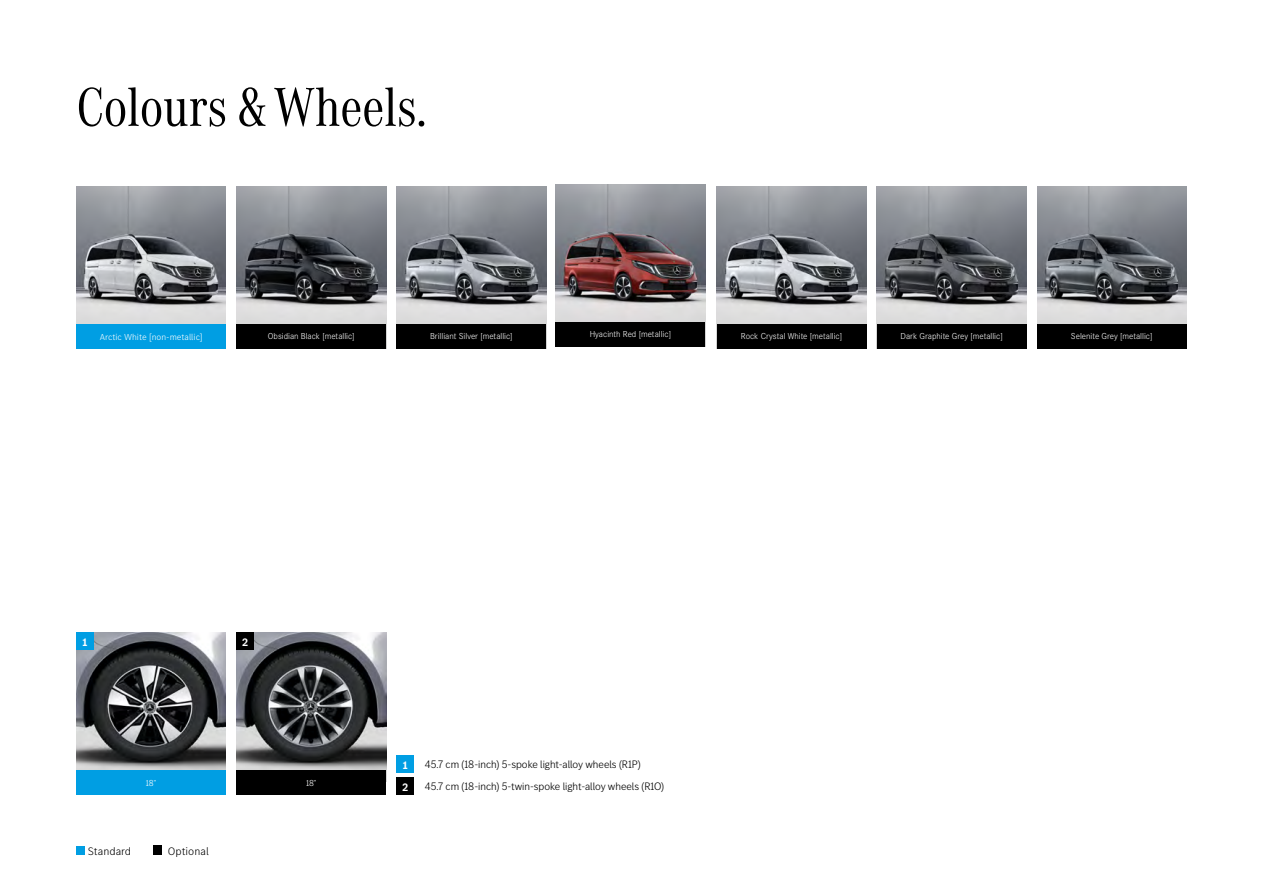
<style>
.page{position:relative;width:1263px;height:893px;background:#fff}
.page>*{position:absolute;margin:0;border:0;box-sizing:border-box;transform-origin:0 0}
.t1{font:57px "MB Corpo A Title Cond";color:#000}
.t2{font:300 11.25px "MB Corpo S Title";color:#000}
.t3{font:300 11.25px "MB Corpo S Text";color:#000}
.t4{font:700 11.25px "MB Corpo S Title";color:#fff}
.t5{font:700 11.25px "MB Corpo S Text";color:#fff}
.t6{font:300 9px "Corporate S Pro";color:#fff}
.t7{font:300 9px "MB Corpo S Text";color:#fff}
.t8{font:300 9px "MB Corpo S Title";color:#fff}
</style>
<div class="page">
<img style="left:237px;top:187px;width:149px;height:137px">
<img style="left:77px;top:187px;width:149px;height:137px">
<img style="left:397px;top:187px;width:149px;height:137px">
<img style="left:717px;top:187px;width:149px;height:137px">
<img style="left:1037px;top:187px;width:149px;height:137px">
<img style="left:877px;top:187px;width:149px;height:137px">
<img style="left:556px;top:184px;width:149px;height:138px">
<div style="left:237px;top:324px;width:149px;height:25px;background:#000"></div>
<div style="left:77px;top:324px;width:149px;height:25px;background:#009ee3"></div>
<div style="left:877px;top:324px;width:149px;height:25px;background:#000"></div>
<div style="left:556px;top:322px;width:149px;height:24px;background:#000"></div>
<div style="left:397px;top:324px;width:149px;height:25px;background:#000"></div>
<div style="left:717px;top:324px;width:149px;height:25px;background:#000"></div>
<div style="left:1037px;top:324px;width:149px;height:25px;background:#000"></div>
<div style="left:77px;top:846px;width:8px;height:9px;background:#009ee3"></div>
<div style="left:154px;top:846px;width:8px;height:9px;background:#000"></div>
<img style="left:237px;top:632px;width:149px;height:138px">
<img style="left:77px;top:632px;width:149px;height:138px">
<div style="left:77px;top:770px;width:149px;height:24px;background:#009ee3"></div>
<div style="left:397px;top:756px;width:17px;height:17px;background:#009ee3"></div>
<div style="left:397px;top:777px;width:17px;height:17px;background:#000"></div>
<div style="left:77px;top:632px;width:17px;height:17px;background:#009ee3"></div>
<div style="left:237px;top:632px;width:17px;height:17px;background:#000"></div>
<div style="left:237px;top:770px;width:149px;height:24px;background:#000"></div>
<h1 class="t1" style="left:77px;top:70px;width:351px">Colours &amp; Wheels.</h1>
<p class="t7" style="left:100px;top:331px;width:104px">Arctic White [non-metallic]</p>
<p class="t6" style="left:268px;top:330px;width:88px">Obsidian Black [metallic]</p>
<p class="t6" style="left:430px;top:330px;width:84px">Brilliant Silver [metallic]</p>
<p class="t6" style="left:590px;top:328px;width:83px">Hyacinth Red [metallic]</p>
<p class="t6" style="left:741px;top:330px;width:103px">Rock Crystal White [metallic]</p>
<p class="t6" style="left:900px;top:330px;width:104px">Dark Graphite Grey [metallic]</p>
<p class="t6" style="left:1071px;top:330px;width:83px">Selenite Grey [metallic]</p>
<p class="t4" style="left:83px;top:634px;width:6px">1</p>
<p class="t4" style="left:242px;top:634px;width:8px">2</p>
<p class="t8" style="left:146px;top:777px;width:12px">18"</p>
<p class="t3" style="left:88px;top:844px;width:45px">Standard</p>
<p class="t3" style="left:168px;top:844px;width:42px">Optional</p>
<p class="t8" style="left:306px;top:777px;width:12px">18"</p>
<p class="t4" style="left:403px;top:758px;width:6px">1</p>
<p class="t2" style="left:425px;top:757px;width:217px">45.7 cm (18-inch) 5-spoke light-alloy wheels (R1P)</p>
<p class="t5" style="left:402px;top:779px;width:8px">2</p>
<p class="t2" style="left:425px;top:779px;width:241px">45.7 cm (18-inch) 5-twin-spoke light-alloy wheels (R1O)</p>
</div>
